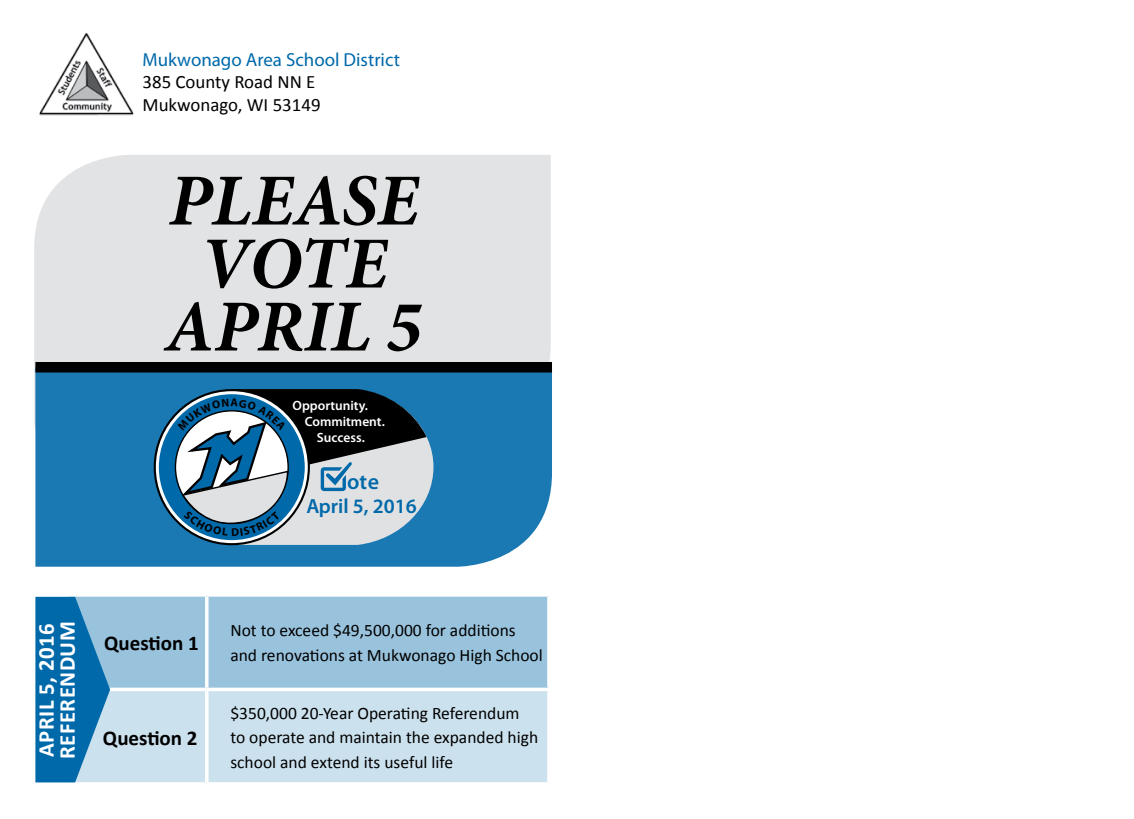
<style>
.page{position:relative;width:1134px;height:819px;background:#fff}
.page>*{position:absolute;margin:0;border:0;box-sizing:border-box;transform-origin:0 0}
.t1{font:italic 700 73.5px/63px "Minion Pro";letter-spacing:-.005em;color:#000;text-align:center}
.t2{font:700 22.75px/21px "Calibri";letter-spacing:.02em;color:#fff}
.t3{font:600 21.88px "Myriad Pro";color:#0069aa}
.t4{font:700 21px "Calibri";color:#000}
.t5{font:600 20.47px "Myriad Pro";color:#0069aa}
.t6{font:18.9px/22.8px "Calibri";color:#000}
.t7{font:18.9px "Myriad Pro";color:#0069aa}
.t8{font:17.5px/24.5px "Calibri";color:#000}
.t9{font:600 13.47px "Myriad Pro";color:#fff}
</style>
<div class="page">
<div style="left:34px;top:155px;width:517px;height:272px;background:#e2e3e4"></div>
<div style="left:35px;top:372px;width:517px;height:195px;background:#1a78b3"></div>
<div style="left:35px;top:362px;width:517px;height:10px;background:#000"></div>
<div style="left:159px;top:394px;width:146px;height:146px;background:#0069aa;border-radius:50%"></div>
<img style="left:39px;top:33px;width:95px;height:83px">
<div style="left:110px;top:597px;width:437px;height:91px;background:#99c3dd"></div>
<div style="left:110px;top:691px;width:437px;height:91px;background:#cce1ee"></div>
<svg style="left:67px;top:595px;width:140px;height:2px"></svg>
<svg style="left:207px;top:596px;width:342px;height:1px"></svg>
<svg style="left:205px;top:597px;width:4px;height:91px"></svg>
<svg style="left:547px;top:597px;width:2px;height:91px"></svg>
<svg style="left:205px;top:691px;width:4px;height:91px"></svg>
<svg style="left:547px;top:691px;width:1px;height:91px"></svg>
<svg style="left:35px;top:597px;width:75px;height:185px;background:#2b82b8"></svg>
<svg style="left:178px;top:389px;width:256px;height:157px"></svg>
<p class="t7" style="left:143px;top:48px;width:259px">Mukwonago Area School District</p>
<p class="t6" style="left:143px;top:71px;width:180px">385 County Road NN E<br>Mukwonago, WI 53149</p>
<h1 class="t1" style="left:165px;top:168px;width:259px">PLEASE<br>VOTE<br>APRIL 5</h1>
<p class="t9" style="left:293px;top:397px;width:77px">Opportunity.</p>
<p class="t9" style="left:305px;top:413px;width:82px">Commitment.</p>
<p class="t9" style="left:317px;top:429px;width:49px">Success.</p>
<p class="t3" style="left:347px;top:468px;width:34px">ote</p>
<p class="t5" style="left:306px;top:494px;width:112px">April 5, 2016</p>
<h2 class="t2" style="left:36px;top:759px;width:139px;rotate:-90deg">APRIL 5, 2016<br>REFERENDUM</h2>
<p class="t4" style="left:104px;top:630px;width:96px">Question 1</p>
<p class="t4" style="left:103px;top:724px;width:96px">Question 2</p>
<p class="t8" style="left:230px;top:618px;width:314px">Not to exceed $49,500,000 for additions and renovations at Mukwonago High School</p>
<p class="t8" style="left:230px;top:701px;width:309px">$350,000 20-Year Operating Referendum to operate and maintain the expanded high school and extend its useful life</p>
</div>
